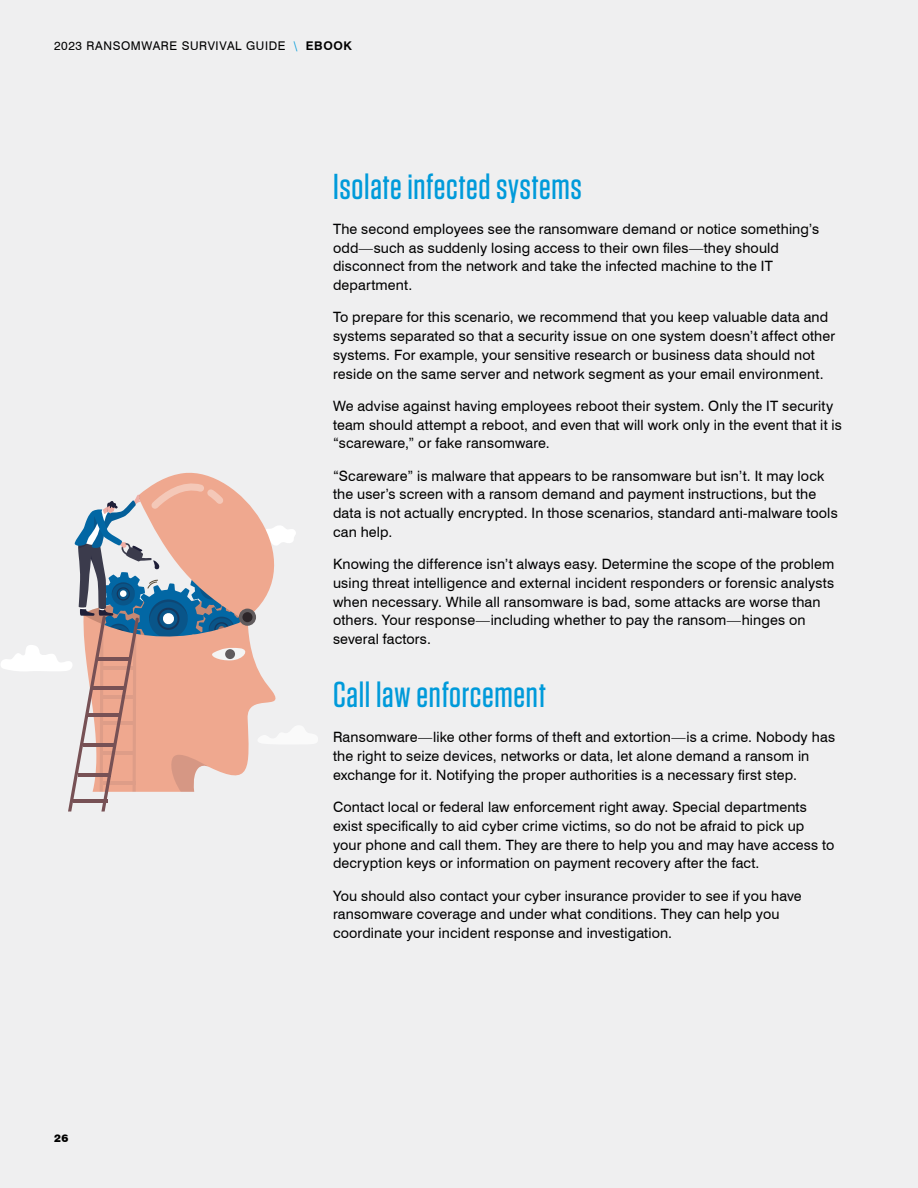
<style>
.page{position:relative;width:918px;height:1188px;background:#efeff0}
.page>*{position:absolute;margin:0;border:0;box-sizing:border-box;transform-origin:0 0}
.t1{font:500 36px "Tungsten";letter-spacing:.02em;color:#009ada}
.t2{font:14.25px/18.8px "Swiss 721 BT";letter-spacing:.01em;color:#000}
.t3{font:12px "Swiss 721 BT";letter-spacing:.05em;color:#000}
.t4{font:900 10.5px "Swiss 721 BT";color:#000}
.s1{color:#009ada}
.s2{font-weight:700}
</style>
<div class="page">
<svg style="left:0;top:467px;width:318px;height:345px"></svg>
<p class="t3" style="left:54px;top:38px;width:300px">2023 RANSOMWARE SURVIVAL GUIDE <span class="s1">\</span> <span class="s2">EBOOK</span></p>
<p class="t4" style="left:54px;top:1132px;width:16px">26</p>
<h1 class="t1" style="left:333px;top:167px;width:251px">Isolate infected systems</h1>
<p class="t2" style="left:333px;top:219px;width:488px">The second employees see the ransomware demand or notice something’s odd—such as suddenly losing access to their own files—they should disconnect from the network and take the infected machine to the IT department.</p>
<p class="t2" style="left:333px;top:308px;width:504px">To prepare for this scenario, we recommend that you keep valuable data and systems separated so that a security issue on one system doesn’t affect other systems. For example, your sensitive research or business data should not reside on the same server and network segment as your email environment.</p>
<p class="t2" style="left:333px;top:396px;width:511px">We advise against having employees reboot their system. Only the IT security team should attempt a reboot, and even that will work only in the event that it is “scareware,” or fake ransomware.</p>
<p class="t2" style="left:333px;top:466px;width:506px">“Scareware” is malware that appears to be ransomware but isn’t. It may lock the user’s screen with a ransom demand and payment instructions, but the data is not actually encrypted. In those scenarios, standard anti-malware tools can help.</p>
<p class="t2" style="left:333px;top:555px;width:503px">Knowing the difference isn’t always easy. Determine the scope of the problem using threat intelligence and external incident responders or forensic analysts when necessary. While all ransomware is bad, some attacks are worse than others. Your response—including whether to pay the ransom—hinges on several factors.</p>
<h1 class="t1" style="left:333px;top:676px;width:214px">Call law enforcement</h1>
<p class="t2" style="left:333px;top:728px;width:504px">Ransomware—like other forms of theft and extortion—is a crime. Nobody has the right to seize devices, networks or data, let alone demand a ransom in exchange for it. Notifying the proper authorities is a necessary first step.</p>
<p class="t2" style="left:333px;top:798px;width:503px">Contact local or federal law enforcement right away. Special departments exist specifically to aid cyber crime victims, so do not be afraid to pick up your phone and call them. They are there to help you and may have access to decryption keys or information on payment recovery after the fact.</p>
<p class="t2" style="left:333px;top:886px;width:470px">You should also contact your cyber insurance provider to see if you have ransomware coverage and under what conditions. They can help you coordinate your incident response and investigation.</p>
</div>
